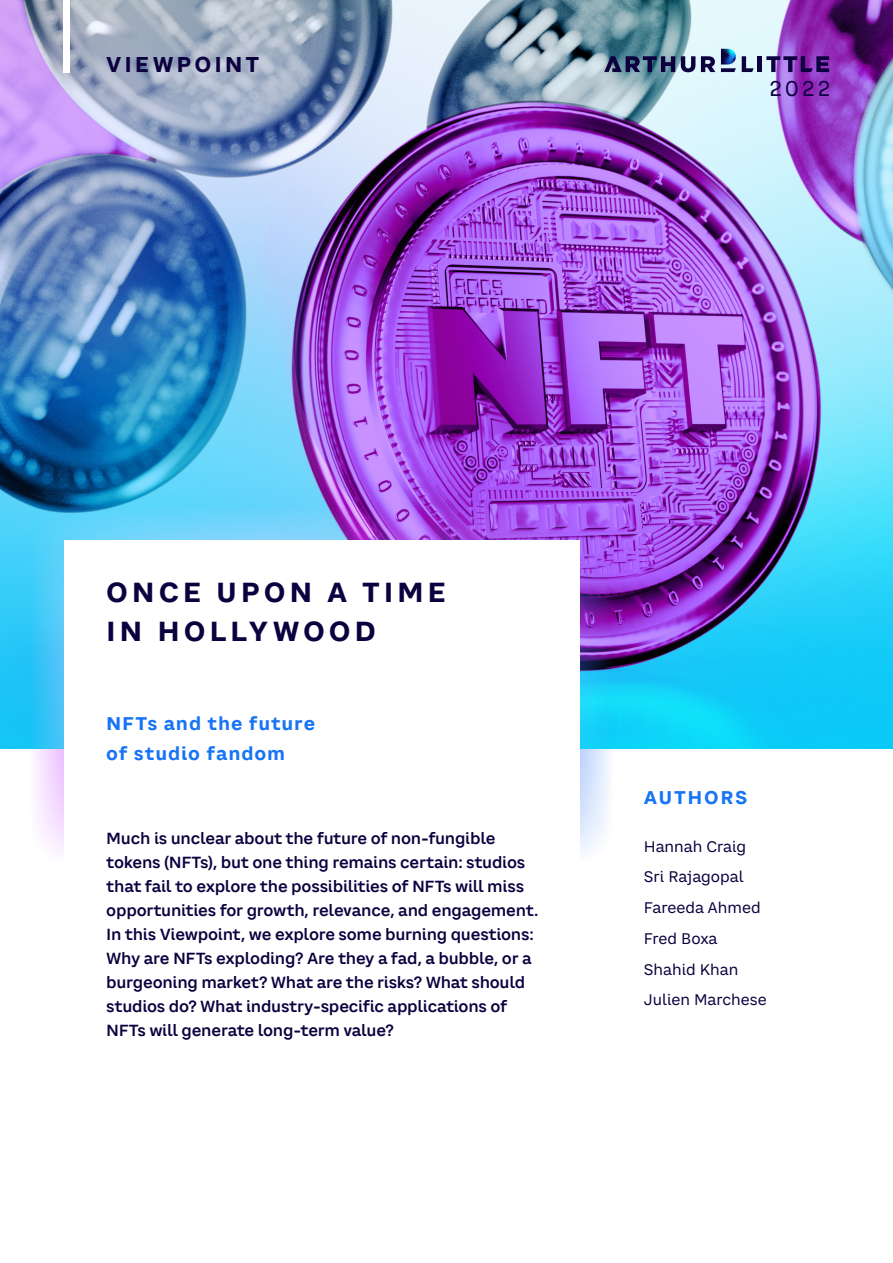
<style>
.page{position:relative;width:893px;height:1263px;background:#fff}
.page>*{position:absolute;margin:0;border:0;box-sizing:border-box;transform-origin:0 0}
.FC_BOX_HEADING{font:700 27px/39px "CA Saygon Text";letter-spacing:.14em;color:#0d003f}
.t1{font:700 21px "CA Saygon Text";letter-spacing:.14em;color:#0d003f}
.FC_VIEWPOINT_TEXT{font:21px "CA Saygon Text";color:#0d003f}
.FC_BOX_SUBHEADING{font:700 18px/30px "CA Saygon Text";letter-spacing:.05em;color:#1774f5}
.FC_AUTHORS_TEXT{font:700 18px "CA Saygon Text";letter-spacing:.09em;color:#1774f5}
.FC_BOX_INTRO_PARA{font:600 15.75px/24px "CA Saygon Text";letter-spacing:-.02em;color:#0d003f}
.FC_AUTHORS_NAME{font:15px "CA Saygon Text";color:#0d003f}
</style>
<div class="page">
<img style="left:0;top:0;width:893px;height:748px">
<svg style="left:30px;top:506px;width:583px;height:357px;background:#86a7ee"></svg>
<div style="left:64px;top:540px;width:515px;height:708px;background:#fff"></div>
<div style="left:64px;top:0;width:6px;height:72px;background:#fff"></div>
<svg style="left:681px;top:56px;width:14px;height:16px"></svg>
<svg style="left:701px;top:56px;width:14px;height:16px"></svg>
<svg style="left:604px;top:56px;width:71px;height:16px"></svg>
<hr style="left:758px;top:56px;width:4px;height:16px;background:#0d003f">
<svg style="left:742px;top:56px;width:12px;height:16px"></svg>
<svg style="left:766px;top:56px;width:63px;height:16px"></svg>
<svg style="left:721px;top:49px;width:15px;height:23px"></svg>
<h2 class="t1" style="left:106px;top:48px;width:155px">VIEWPOINT</h2>
<p class="FC_VIEWPOINT_TEXT" style="left:769px;top:73px;width:62px">2022</p>
<p class="FC_BOX_HEADING" style="left:106px;top:573px;width:341px">ONCE UPON A TIME<br>IN HOLLYWOOD</p>
<p class="FC_BOX_SUBHEADING" style="left:106px;top:709px;width:210px">NFTs and the future of studio fandom</p>
<p class="FC_BOX_INTRO_PARA" style="left:106px;top:826px;width:434px">Much is unclear about the future of non-fungible tokens (NFTs), but one thing remains certain: studios that fail to explore the possibilities of NFTs will miss opportunities for growth, relevance, and engagement.<br>In this Viewpoint, we explore some burning questions:<br>Why are NFTs exploding? Are they a fad, a bubble, or a burgeoning market? What are the risks? What should studios do? What industry-specific applications of NFTs will generate long-term value?</p>
<p class="FC_AUTHORS_TEXT" style="left:644px;top:783px;width:105px">AUTHORS</p>
<p class="FC_AUTHORS_NAME" style="left:644px;top:835px;width:104px">Hannah Craig</p>
<p class="FC_AUTHORS_NAME" style="left:644px;top:866px;width:101px">Sri Rajagopal</p>
<p class="FC_AUTHORS_NAME" style="left:644px;top:897px;width:118px">Fareeda Ahmed</p>
<p class="FC_AUTHORS_NAME" style="left:644px;top:928px;width:75px">Fred Boxa</p>
<p class="FC_AUTHORS_NAME" style="left:644px;top:958px;width:96px">Shahid Khan</p>
<p class="FC_AUTHORS_NAME" style="left:644px;top:989px;width:124px">Julien Marchese</p>
</div>
